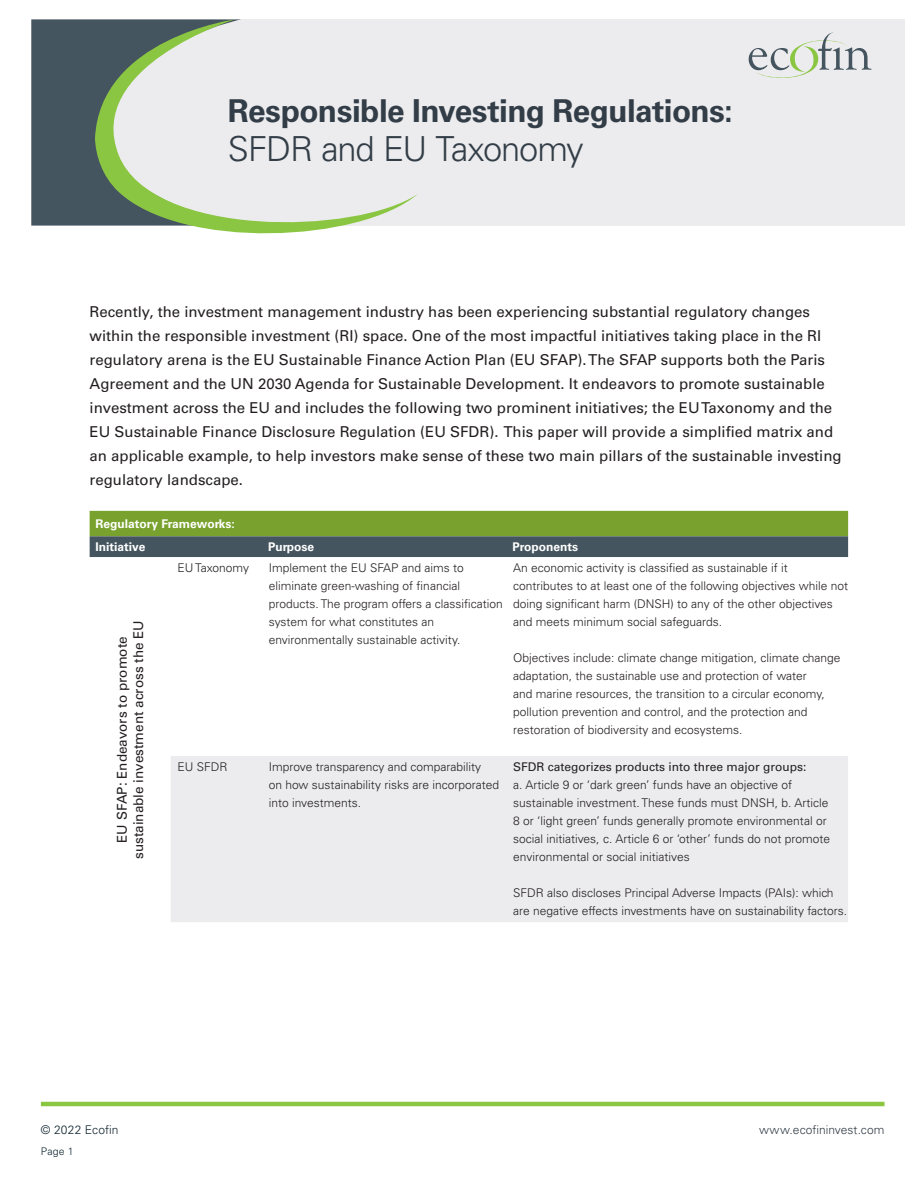
<style>
.page{position:relative;width:918px;height:1188px;background:#fff}
.page>*{position:absolute;margin:0;border:0;box-sizing:border-box;transform-origin:0 0}
.t1{font:300 34.5px "Univers LT Std";letter-spacing:-.03em;color:#323d47}
.t2{font:700 31.5px "Univers LT Std";letter-spacing:-.02em;color:#323d47}
.t3{font:15px/24px "Univers LT Std";color:#231f20}
.t4{font:13.5px/16.2px "Univers LT Std";color:#231f20;text-align:center}
.t5{font:300 12px/18px "Univers LT Std";color:#231f20}
.t6{font:700 12px/23.1px "Univers LT Std";color:#fff}
.t7{font:12px "Univers LT Std";color:#231f20}
.t8{font:300 12px "Univers LT Std";letter-spacing:.005em;color:#323d47}
.t9{font:300 12px "Univers LT Std";letter-spacing:.005em;color:#112530}
.t10{font:300 10.5px "Univers LT Std";color:#112530}
</style>
<div class="page">
<hr style="left:41px;top:1102px;width:844px;height:4px;background:#8bc642">
<div style="left:31px;top:19px;width:874px;height:207px;background:#ececee"></div>
<svg style="left:749px;top:33px;width:123px;height:45px"></svg>
<div style="left:31px;top:19px;width:53px;height:207px;background:#45555f"></div>
<svg style="left:84px;top:19px;width:334px;height:215px"></svg>
<svg style="left:90px;top:511px;width:758px;height:46px;background:#617f44"></svg>
<div style="left:171px;top:756px;width:677px;height:166px;background:#ececee"></div>
<h2 class="t2" style="left:228px;top:92px;width:506px">Responsible Investing Regulations:</h2>
<h1 class="t1" style="left:228px;top:128px;width:358px">SFDR and EU Taxonomy</h1>
<p class="t3" style="left:90px;top:299px;width:754px">Recently, the investment management industry has been experiencing substantial regulatory changes within the responsible investment (RI) space. One of the most impactful initiatives taking place in the RI regulatory arena is the EU Sustainable Finance Action Plan (EU SFAP). The SFAP supports both the Paris Agreement and the UN 2030 Agenda for Sustainable Development. It endeavors to promote sustainable investment across the EU and includes the following two prominent initiatives; the EU Taxonomy and the EU Sustainable Finance Disclosure Regulation (EU SFDR). This paper will provide a simplified matrix and an applicable example, to help investors make sense of these two main pillars of the sustainable investing regulatory landscape.</p>
<p class="t6" style="left:96px;top:512px;width:141px">Regulatory Frameworks:<br>Initiative</p>
<p class="t6" style="left:268px;top:535px;width:48px">Purpose</p>
<p class="t6" style="left:513px;top:535px;width:67px">Proponents</p>
<p class="t4" style="left:114px;top:859px;width:241px;rotate:-90deg">EU SFAP: Endeavors to promote sustainable investment across the EU</p>
<p class="t5" style="left:177px;top:559px;width:73px">EU Taxonomy</p>
<p class="t5" style="left:269px;top:559px;width:236px">Implement the EU SFAP and aims to eliminate green-washing of financial products. The program offers a classification system for what constitutes an environmentally sustainable activity.</p>
<p class="t5" style="left:513px;top:559px;width:336px">An economic activity is classified as sustainable if it contributes to at least one of the following objectives while not doing significant harm (DNSH) to any of the other objectives and meets minimum social safeguards.</p>
<p class="t5" style="left:513px;top:649px;width:329px">Objectives include: climate change mitigation, climate change adaptation, the sustainable use and protection of water<br>and marine resources, the transition to a circular economy, pollution prevention and control, and the protection and restoration of biodiversity and ecosystems.</p>
<p class="t5" style="left:177px;top:758px;width:52px">EU SFDR</p>
<p class="t5" style="left:269px;top:758px;width:232px">Improve transparency and comparability<br>on how sustainability risks are incorporated into investments.</p>
<p class="t7" style="left:513px;top:760px;width:295px">SFDR categorizes products into three major groups:</p>
<p class="t5" style="left:513px;top:776px;width:318px">a. Article 9 or ‘dark green’ funds have an objective of sustainable investment. These funds must DNSH, b. Article 8 or ‘light green’ funds generally promote environmental or social initiatives, c. Article 6 or ‘other’ funds do not promote environmental or social initiatives</p>
<p class="t5" style="left:513px;top:884px;width:336px">SFDR also discloses Principal Adverse Impacts (PAIs): which are negative effects investments have on sustainability factors.</p>
<p class="t9" style="left:41px;top:1123px;width:79px">© 2022 Ecofin</p>
<p class="t8" style="left:759px;top:1123px;width:127px">www.ecofininvest.com</p>
<p class="t10" style="left:41px;top:1145px;width:34px">Page 1</p>
</div>
